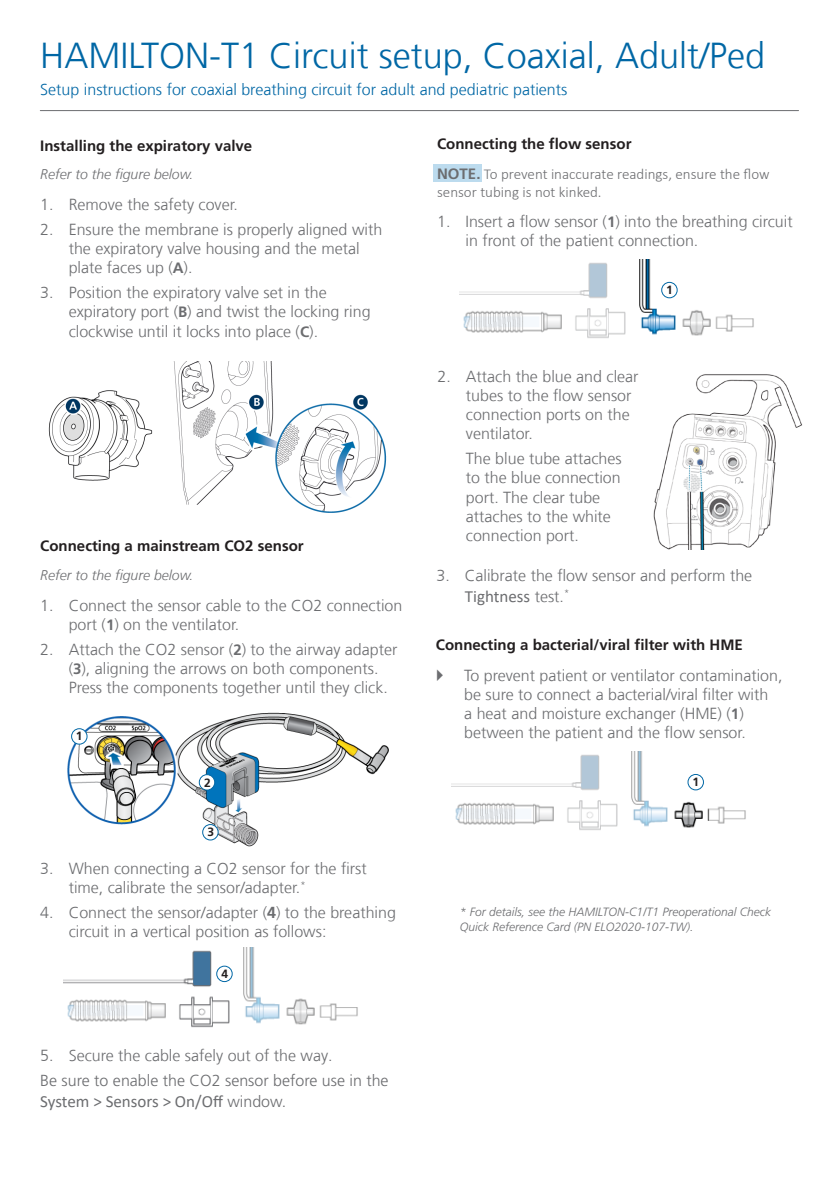
<style>
.page{position:relative;width:840px;height:1191px;background:#fff}
.page>*{position:absolute;margin:0;border:0;box-sizing:border-box;transform-origin:0 0}
.t1{font:300 36px "Frutiger LT Com";color:#0067a5}
.t2{font:17px "Calibri";color:#6c6d70}
.t3{font:300 16px/19.2px "Frutiger LT Com";color:#6c6d70}
.t4{font:300 16px "Frutiger LT Com";color:#0067a5}
.t5{font:300 16px "Frutiger LT Std";color:#6c6d70}
.t6{font:700 15px "Frutiger LT Com";color:#231f20}
.t7{font:300 15px/18px "Calibri";color:#6c6d70}
.t8{font:italic 300 14px "Frutiger LT Com";color:#6c6d70}
.t9{font:italic 300 12px/14.4px "Frutiger LT Std";color:#6c6d70}
.t10{font:700 12px "Frutiger LT Com";color:#231f20}
.s1{font-weight:700;font-size:15px}
.s2{font-weight:700}
.s3{font-family:"Frutiger LT Std";font-weight:300;font-size:16px}
.s4{font-family:"Frutiger LT Com";font-weight:700}
.s5{font-family:"Frutiger LT Com";font-weight:300;font-size:16px}
</style>
<div class="page">
<img style="left:48px;top:362px;width:338px;height:151px">
<div style="left:433px;top:165px;width:48px;height:17px;background:#bcdbee"></div>
<hr style="left:40px;top:110px;width:758px;height:1px;background:#6c6d70">
<img style="left:653px;top:374px;width:149px;height:176px">
<img style="left:67px;top:712px;width:322px;height:135px">
<div style="left:72px;top:728px;width:15px;height:16px;background:#fff;border-radius:50%"></div>
<div style="left:71px;top:728px;width:16px;height:16px;border:1px solid #0067a5;border-radius:50%"></div>
<div style="left:199px;top:774px;width:16px;height:16px;background:#fff;border-radius:50%"></div>
<div style="left:199px;top:774px;width:16px;height:16px;border:1px solid #0067a5;border-radius:50%"></div>
<div style="left:202px;top:824px;width:16px;height:16px;background:#fff;border-radius:50%"></div>
<div style="left:202px;top:824px;width:16px;height:16px;border:1px solid #0067a5;border-radius:50%"></div>
<img style="left:63px;top:950px;width:170px;height:78px">
<svg style="left:63px;top:990px;width:111px;height:38px"></svg>
<svg style="left:243px;top:947px;width:115px;height:78px"></svg>
<div style="left:217px;top:966px;width:15px;height:15px;background:#fff;border-radius:50%"></div>
<div style="left:216px;top:965px;width:16px;height:17px;border:1px solid #0067a5;border-radius:50%"></div>
<img style="left:639px;top:259px;width:39px;height:76px">
<svg style="left:459px;top:262px;width:167px;height:76px"></svg>
<svg style="left:661px;top:282px;width:15px;height:16px"></svg>
<div style="left:660px;top:282px;width:17px;height:16px;border:1px solid #0067a5;border-radius:50%"></div>
<img style="left:674px;top:774px;width:35px;height:54px">
<svg style="left:451px;top:751px;width:217px;height:79px"></svg>
<div style="left:687px;top:774px;width:16px;height:16px;background:#fff;border-radius:50%"></div>
<div style="left:687px;top:774px;width:16px;height:16px;border:1px solid #0067a5;border-radius:50%"></div>
<h1 class="t1" style="left:40px;top:34px;width:726px">HAMILTON-T1 Circuit setup, Coaxial, Adult/Ped</h1>
<p class="t4" style="left:40px;top:80px;width:528px">Setup instructions for coaxial breathing circuit for adult and pediatric patients</p>
<p class="t6" style="left:40px;top:137px;width:213px">Installing the expiratory valve</p>
<p class="t8" style="left:40px;top:166px;width:155px">Refer to the figure below.</p>
<p class="t3" style="left:40px;top:195px;width:199px">1. Remove the safety cover.</p>
<p class="t3" style="left:69px;top:220px;width:315px;text-indent:-28px">2. Ensure the membrane is properly aligned with the expiratory valve housing and the metal plate faces up (<span class="s1">A</span>).</p>
<p class="t3" style="left:69px;top:283px;width:303px;text-indent:-28px">3. Position the expiratory valve set in the expiratory port (<span class="s1">B</span>) and twist the locking ring clockwise until it locks into place (<span class="s1">C</span>).</p>
<p class="t6" style="left:40px;top:536px;width:265px">Connecting a mainstream CO2 sensor</p>
<p class="t8" style="left:40px;top:566px;width:155px">Refer to the figure below.</p>
<p class="t3" style="left:69px;top:595px;width:335px;text-indent:-28px">1. Connect the sensor cable to the CO2 connection port (<span class="s1">1</span>) on the ventilator.</p>
<p class="t3" style="left:69px;top:639px;width:330px;text-indent:-28px">2. Attach the CO2 sensor (<span class="s1">2</span>) to the airway adapter (<span class="s1">3</span>), aligning the arrows on both components.<br>Press the components together until they click.</p>
<p class="t10" style="left:76px;top:729px;width:8px">1</p>
<p class="t10" style="left:204px;top:775px;width:8px">2</p>
<p class="t10" style="left:207px;top:824px;width:8px">3</p>
<p class="t3" style="left:69px;top:858px;width:299px;text-indent:-28px">3. When connecting a CO2 sensor for the first time, calibrate the sensor/adapter.<sup>*</sup></p>
<p class="t3" style="left:69px;top:903px;width:328px;text-indent:-28px">4. Connect the sensor/adapter (<span class="s2">4</span>) to the breathing circuit in a vertical position as follows:</p>
<p class="t10" style="left:221px;top:966px;width:8px">4</p>
<p class="t3" style="left:40px;top:1046px;width:294px">5. Secure the cable safely out of the way.</p>
<p class="t5" style="left:40px;top:1071px;width:349px">Be sure to enable the CO2 sensor before use in the</p>
<p class="t2" style="left:40px;top:1089px;width:247px">System &gt; Sensors &gt; On/Off <span class="s3">window.</span></p>
<p class="t6" style="left:437px;top:135px;width:196px">Connecting the flow sensor</p>
<p class="t7" style="left:437px;top:164px;width:334px"><span class="s4">NOTE.</span> To prevent inaccurate readings, ensure the flow sensor tubing is not kinked.</p>
<p class="t3" style="left:465px;top:212px;width:328px;text-indent:-28px">1. Insert a flow sensor (<span class="s1">1</span>) into the breathing circuit in front of the patient connection.</p>
<p class="t10" style="left:666px;top:283px;width:8px">1</p>
<p class="t3" style="left:465px;top:366px;width:174px;text-indent:-28px">2. Attach the blue and clear tubes to the flow sensor connection ports on the ventilator.</p>
<p class="t3" style="left:465px;top:449px;width:157px">The blue tube attaches to the blue connection port. The clear tube attaches to the white connection port.</p>
<p class="t3" style="left:436px;top:566px;width:317px">3. Calibrate the flow sensor and perform the</p>
<p class="t2" style="left:464px;top:584px;width:106px">Tightness <span class="s5">test.</span><sup>*</sup></p>
<p class="t6" style="left:435px;top:636px;width:308px">Connecting a bacterial/viral filter with HME</p>
<p class="t3" style="left:464px;top:665px;width:319px">To prevent patient or ventilator contamination, be sure to connect a bacterial/viral filter with<br>a heat and moisture exchanger (HME) (<span class="s1">1</span>) between the patient and the flow sensor.</p>
<p class="t10" style="left:692px;top:775px;width:8px">1</p>
<p class="t9" style="left:459px;top:905px;width:313px">* For details, see the HAMILTON-C1/T1 Preoperational Check<br>Quick Reference Card (PN ELO2020-107-TW).</p>
</div>
